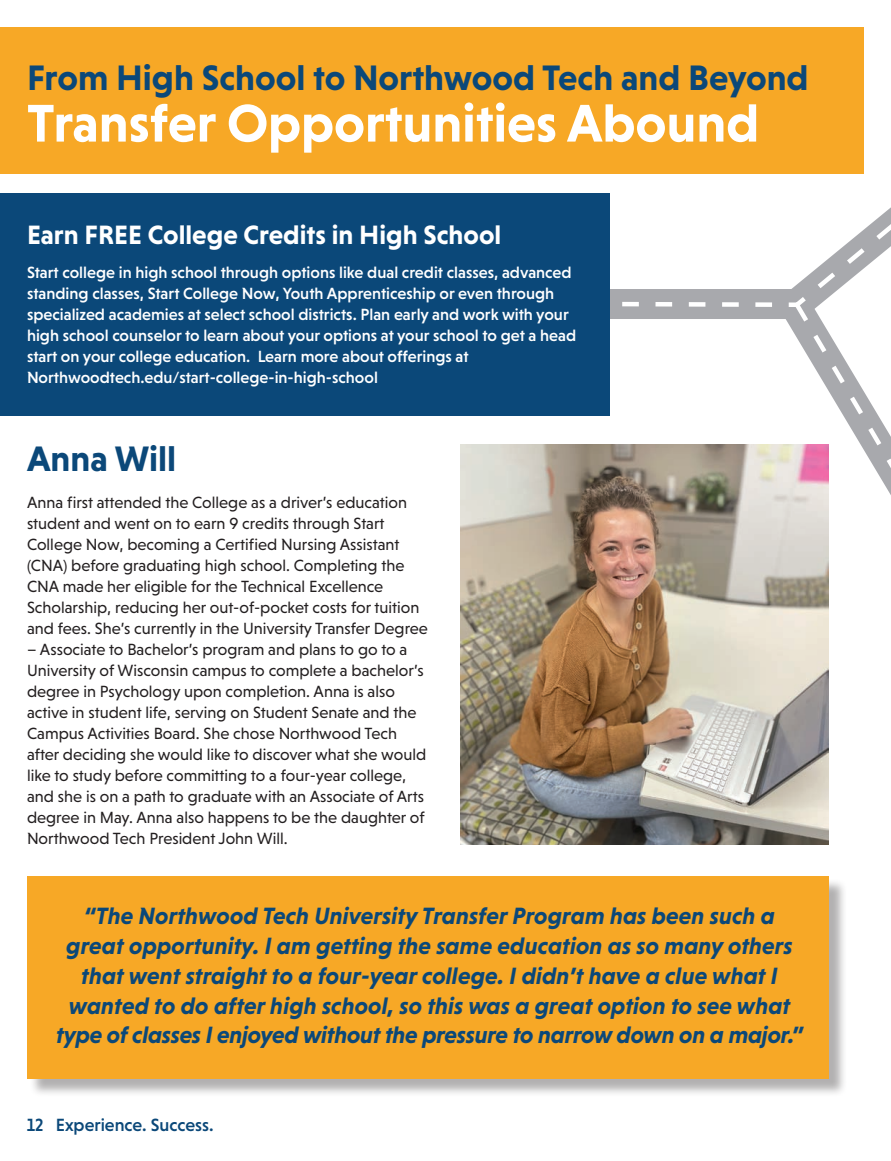
<style>
.page{position:relative;width:891px;height:1161px;background:#fff}
.page>*{position:absolute;margin:0;border:0;box-sizing:border-box;transform-origin:0 0}
.t1{font:700 54px "Niveau Grotesk";color:#fff}
.t2{font:700 36px "Niveau Grotesk";color:#0b4879}
.t3{font:700 27px "Niveau Grotesk";color:#fff}
.t4{font:italic 700 24px/29.7px "Niveau Grotesk";color:#0b4879;text-align:center}
.t5{font:500 18px "Niveau Grotesk";color:#0b4879}
.t6{font:16.5px/21px "Niveau Grotesk";color:#231f20}
.t7{font:500 16.5px/21px "Niveau Grotesk";color:#fff}
</style>
<div class="page">
<div style="left:0;top:27px;width:864px;height:146px;background:#f7a826"></div>
<div style="left:29px;top:879px;width:819px;height:218px;background:#231f20;opacity:.35"></div>
<div style="left:27px;top:876px;width:802px;height:203px;background:#f7a826"></div>
<img style="left:460px;top:444px;width:369px;height:400px">
<svg style="left:559px;top:173px;width:305px;height:21px"></svg>
<svg style="left:753px;top:605px;width:76px;height:63px;background:#e8e1d2"></svg>
<svg style="left:593px;top:177px;width:298px;height:428px"></svg>
<div style="left:0;top:194px;width:609px;height:222px;background:#0b4879"></div>
<h2 class="t2" style="left:27px;top:57px;width:783px">From High School to Northwood Tech and Beyond</h2>
<h1 class="t1" style="left:27px;top:92px;width:734px">Transfer Opportunities Abound</h1>
<h3 class="t3" style="left:27px;top:219px;width:476px">Earn FREE College Credits in High School</h3>
<p class="t7" style="left:27px;top:262px;width:551px">Start college in high school through options like dual credit classes, advanced standing classes, Start College Now, Youth Apprenticeship or even through specialized academies at select school districts. Plan early and work with your high school counselor to learn about your options at your school to get a head start on your college education. Learn more about offerings at Northwoodtech.edu/start-college-in-high-school</p>
<h2 class="t2" style="left:27px;top:438px;width:151px">Anna Will</h2>
<p class="t6" style="left:27px;top:492px;width:402px">Anna first attended the College as a driver’s education student and went on to earn 9 credits through Start College Now, becoming a Certified Nursing Assistant (CNA) before graduating high school. Completing the CNA made her eligible for the Technical Excellence Scholarship, reducing her out-of-pocket costs for tuition and fees. She’s currently in the University Transfer Degree</p>
<p class="t6" style="left:27px;top:639px;width:401px">– Associate to Bachelor’s program and plans to go to a University of Wisconsin campus to complete a bachelor’s degree in Psychology upon completion. Anna is also active in student life, serving on Student Senate and the Campus Activities Board. She chose Northwood Tech after deciding she would like to discover what she would like to study before committing to a four-year college, and she is on a path to graduate with an Associate of Arts degree in May. Anna also happens to be the daughter of Northwood Tech President John Will.</p>
<p class="t4" style="left:56px;top:901px;width:749px">“The Northwood Tech University Transfer Program has been such a great opportunity. I am getting the same education as so many others that went straight to a four-year college. I didn’t have a clue what I wanted to do after high school, so this was a great option to see what type of classes I enjoyed without the pressure to narrow down on a major.”</p>
<p class="t5" style="left:27px;top:1114px;width:188px">12 Experience. Success.</p>
</div>
